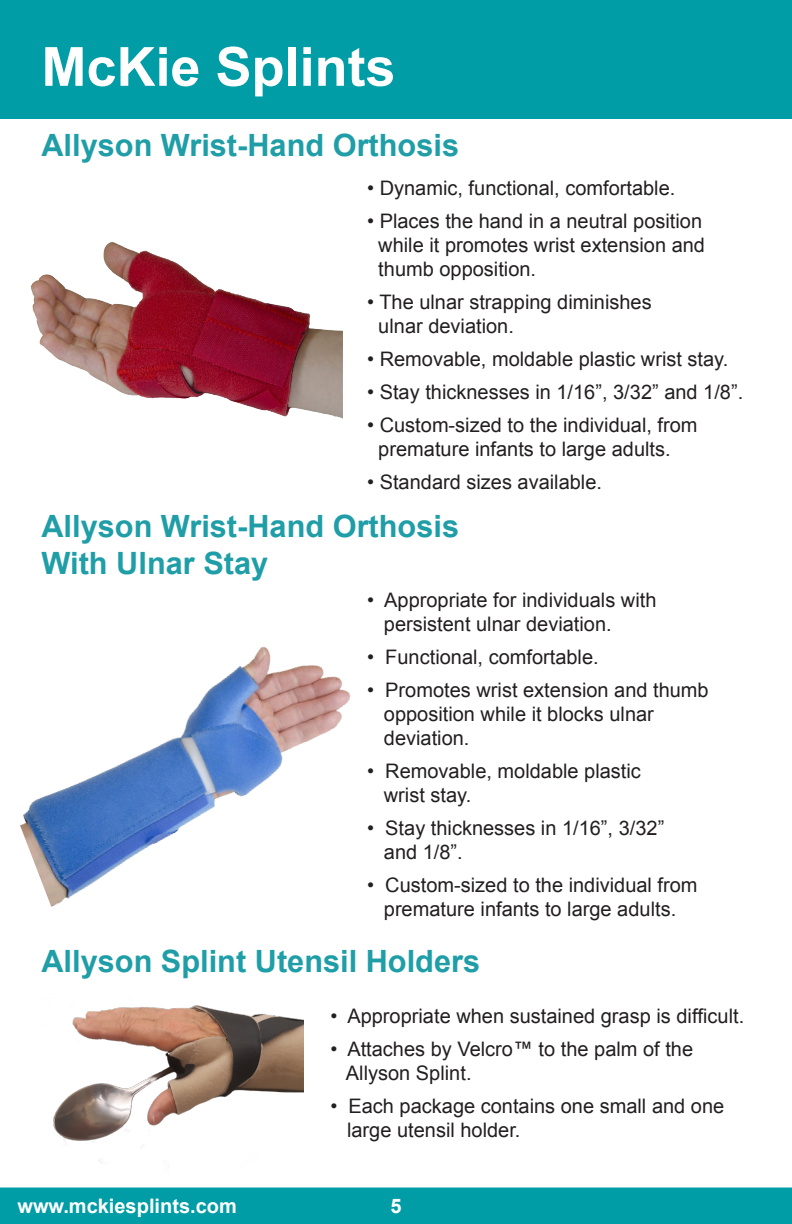
<style>
.page{position:relative;width:792px;height:1224px;background:#fff}
.page>*{position:absolute;margin:0;border:0;box-sizing:border-box;transform-origin:0 0}
.Paragraph_Style1{font:700 54px "Arial";color:#fff}
.Paragraph_Style1-2{font:700 30.8px/36.8px "Arial";color:#1f9ea7}
.Paragraph_Style1-3{font:20px/24px "Arial";color:#231f20}
.Paragraph_Style1-4{font:700 20px "Arial";color:#fff}
.s1{font-family:"Helvetica"}
</style>
<div class="page">
<div style="left:0;top:0;width:792px;height:118px;background:#009da6"></div>
<div style="left:0;top:1188px;width:792px;height:36px;background:#009da6"></div>
<img style="left:31px;top:242px;width:311px;height:176px">
<img style="left:20px;top:646px;width:331px;height:261px">
<img style="left:53px;top:1005px;width:251px;height:159px">
<p class="Paragraph_Style1" style="left:41px;top:31px;width:356px">McKie Splints</p>
<p class="Paragraph_Style1-2" style="left:41px;top:128px;width:419px">Allyson Wrist-Hand Orthosis</p>
<p class="Paragraph_Style1-3" style="left:367px;top:176px;width:310px">• Dynamic, functional, comfortable.</p>
<p class="Paragraph_Style1-3" style="left:378px;top:209px;width:328px;text-indent:-11px">• Places the hand in a neutral position while it promotes wrist extension and thumb opposition.</p>
<p class="Paragraph_Style1-3" style="left:378px;top:290px;width:275px;text-indent:-11px">• The ulnar strapping diminishes ulnar deviation.</p>
<p class="Paragraph_Style1-3" style="left:367px;top:347px;width:363px">• Removable, moldable plastic wrist stay.</p>
<p class="Paragraph_Style1-3" style="left:367px;top:380px;width:378px">• Stay thicknesses in 1/16”, 3/32” and 1/8”.</p>
<p class="Paragraph_Style1-3" style="left:378px;top:413px;width:321px;text-indent:-11px">• Custom-sized to the individual, from premature infants to large adults.</p>
<p class="Paragraph_Style1-3" style="left:367px;top:470px;width:236px">• Standard sizes available.</p>
<p class="Paragraph_Style1-2" style="left:41px;top:508px;width:419px">Allyson Wrist-Hand Orthosis<br>With Ulnar Stay</p>
<p class="Paragraph_Style1-3" style="left:384px;top:588px;width:274px;text-indent:-17px">• Appropriate for individuals with persistent ulnar deviation.</p>
<p class="Paragraph_Style1-3" style="left:367px;top:645px;width:233px">• Functional, comfortable.</p>
<p class="Paragraph_Style1-3" style="left:384px;top:678px;width:326px;text-indent:-17px">• Promotes wrist extension and thumb opposition while it blocks ulnar deviation.</p>
<p class="Paragraph_Style1-3" style="left:384px;top:759px;width:259px;text-indent:-17px">• Removable, moldable plastic wrist stay.</p>
<p class="Paragraph_Style1-3" style="left:384px;top:816px;width:282px;text-indent:-17px">• Stay thicknesses in 1/16”, 3/32” and 1/8”.</p>
<p class="Paragraph_Style1-3" style="left:367px;top:873px;width:332px;text-align:center">• Custom-sized to the individual from premature infants to large adults.</p>
<p class="Paragraph_Style1-2" style="left:41px;top:943px;width:440px">Allyson Splint Utensil Holders</p>
<p class="Paragraph_Style1-3" style="left:330px;top:1004px;width:415px">• Appropriate when sustained grasp is difficult.</p>
<p class="Paragraph_Style1-3" style="left:346px;top:1037px;width:349px;text-indent:-16px">• Attaches by Velcro<span class="s1">™</span> to the palm of the<br>Allyson Splint.</p>
<p class="Paragraph_Style1-3" style="left:347px;top:1094px;width:379px;text-indent:-17px">• Each package contains one small and one large utensil holder.</p>
<p class="Paragraph_Style1-4" style="left:17px;top:1192px;width:221px">www.mckiesplints.com</p>
<p class="Paragraph_Style1-4" style="left:390px;top:1192px;width:13px">5</p>
</div>
